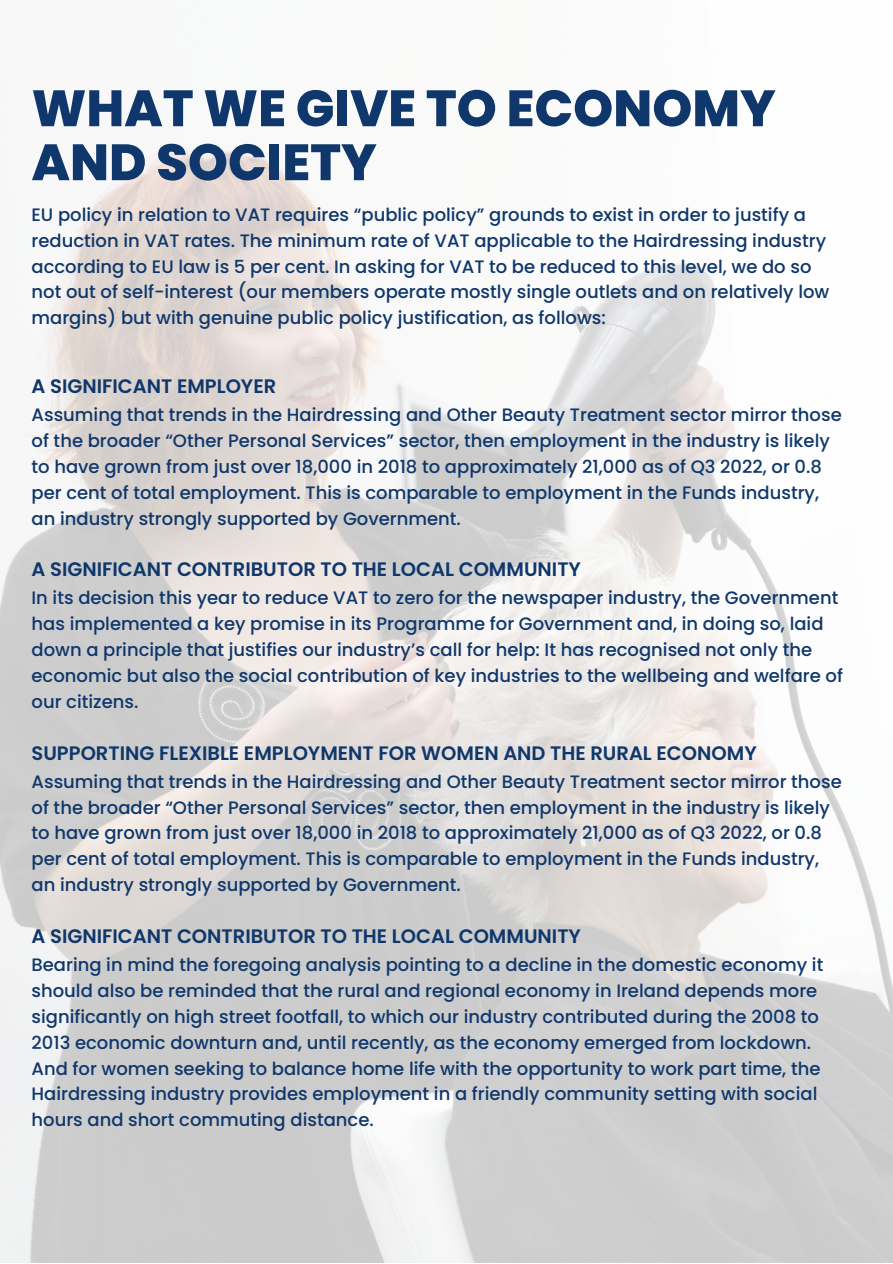
<style>
.page{position:relative;width:893px;height:1264px;background:#fff}
.page>*{position:absolute;margin:0;border:0;box-sizing:border-box;transform-origin:0 0}
.t1{font:800 51px/54px "Poppins";color:#0f376b}
.t2{font:600 19.5px "Poppins";color:#0f376b}
.t3{font:500 18px/25.8px "Poppins";color:#0f376b}
</style>
<div class="page">
<img style="left:0;top:147px;width:892px;height:1115px">
<h1 class="t1" style="left:32px;top:81px;width:745px">WHAT WE GIVE TO ECONOMY<br>AND SOCIETY</h1>
<p class="t3" style="left:32px;top:201px;width:799px">EU policy in relation to VAT requires “public policy” grounds to exist in order to justify a reduction in VAT rates. The minimum rate of VAT applicable to the Hairdressing industry according to EU law is 5 per cent. In asking for VAT to be reduced to this level, we do so not out of self-interest (our members operate mostly single outlets and on relatively low margins) but with genuine public policy justification, as follows:</p>
<p class="t2" style="left:32px;top:372px;width:246px">A SIGNIFICANT EMPLOYER</p>
<p class="t3" style="left:32px;top:402px;width:811px">Assuming that trends in the Hairdressing and Other Beauty Treatment sector mirror those of the broader “Other Personal Services” sector, then employment in the industry is likely to have grown from just over 18,000 in 2018 to approximately 21,000 as of Q3 2022, or 0.8 per cent of total employment. This is comparable to employment in the Funds industry, an industry strongly supported by Government.</p>
<p class="t2" style="left:32px;top:556px;width:551px">A SIGNIFICANT CONTRIBUTOR TO THE LOCAL COMMUNITY</p>
<p class="t3" style="left:32px;top:585px;width:812px">In its decision this year to reduce VAT to zero for the newspaper industry, the Government has implemented a key promise in its Programme for Government and, in doing so, laid down a principle that justifies our industry’s call for help: It has recognised not only the economic but also the social contribution of key industries to the wellbeing and welfare of our citizens.</p>
<p class="t2" style="left:32px;top:739px;width:726px">SUPPORTING FLEXIBLE EMPLOYMENT FOR WOMEN AND THE RURAL ECONOMY</p>
<p class="t3" style="left:32px;top:768px;width:811px">Assuming that trends in the Hairdressing and Other Beauty Treatment sector mirror those of the broader “Other Personal Services” sector, then employment in the industry is likely to have grown from just over 18,000 in 2018 to approximately 21,000 as of Q3 2022, or 0.8 per cent of total employment. This is comparable to employment in the Funds industry, an industry strongly supported by Government.</p>
<p class="t2" style="left:32px;top:922px;width:551px">A SIGNIFICANT CONTRIBUTOR TO THE LOCAL COMMUNITY</p>
<p class="t3" style="left:32px;top:951px;width:793px">Bearing in mind the foregoing analysis pointing to a decline in the domestic economy it should also be reminded that the rural and regional economy in Ireland depends more significantly on high street footfall, to which our industry contributed during the 2008 to 2013 economic downturn and, until recently, as the economy emerged from lockdown.<br>And for women seeking to balance home life with the opportunity to work part time, the Hairdressing industry provides employment in a friendly community setting with social hours and short commuting distance.</p>
</div>
